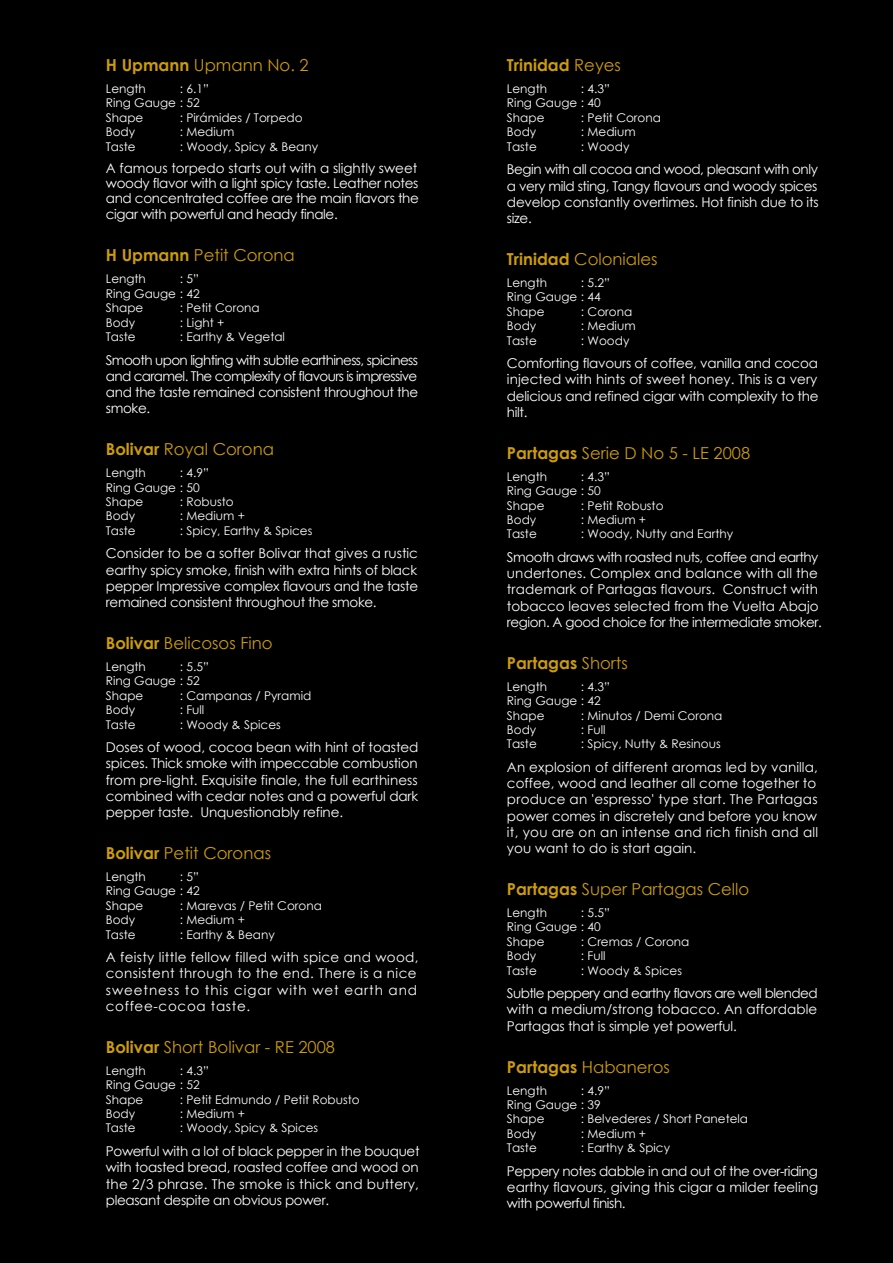
<style>
.page{position:relative;width:893px;height:1263px;background:#000}
.page>*{position:absolute;margin:0;border:0;box-sizing:border-box;transform-origin:0 0}
.t1{font:16.5px "Century Gothic";color:#cc9c0a}
.t2{font:16.5px "Century Gothic";color:#cd9c0b}
.t3{font:700 16.5px "Century Gothic";color:#cc9c0a}
.t4{font:13.5px/16.2px "Century Gothic";letter-spacing:-.01em;color:#fff;text-align:justify}
.t5{font:13.5px/16.2px "Century Gothic";letter-spacing:.01em;color:#fff}
.t6{font:13.5px/16.2px "Century Gothic";letter-spacing:.03em;color:#fff}
.t7{font:12px/14.4px "Century Gothic";color:#fff}
.s1{font-weight:700;color:#cc9c0a}
.s2{font-weight:700}
.s3{font-weight:700;color:#cd9c0b}
.s4{font-weight:400}
</style>
<div class="page">
<p class="t2" style="left:106px;top:54px;width:204px"><span class="s1">H Upmann</span> Upmann No. 2</p>
<p class="t7" style="left:106px;top:81px;width:42px">Length</p>
<p class="t7" style="left:106px;top:81px;width:105px;text-indent:74px">: 6.1”<br>Ring Gauge : 52<br>Shape</p>
<p class="t7" style="left:180px;top:110px;width:124px">: Pirámides / Torpedo</p>
<p class="t7" style="left:106px;top:125px;width:31px">Body</p>
<p class="t7" style="left:180px;top:125px;width:56px">: Medium</p>
<p class="t7" style="left:106px;top:139px;width:31px">Taste</p>
<p class="t7" style="left:180px;top:139px;width:140px">: Woody, Spicy &amp; Beany</p>
<p class="t4" style="left:106px;top:160px;width:315px;line-height:15.5px;text-align:left">A famous torpedo starts out with a slightly sweet woody flavor with a light spicy taste. Leather notes and concentrated coffee are the main flavors the cigar with powerful and heady finale.</p>
<p class="t2" style="left:106px;top:244px;width:190px"><span class="s1">H Upmann</span> Petit Corona</p>
<p class="t7" style="left:106px;top:272px;width:42px">Length</p>
<p class="t7" style="left:106px;top:272px;width:95px;text-align:justify;text-indent:74px">: 5” Ring Gauge : 42<br>Shape</p>
<p class="t7" style="left:180px;top:300px;width:82px">: Petit Corona</p>
<p class="t7" style="left:106px;top:315px;width:31px">Body</p>
<p class="t7" style="left:180px;top:315px;width:46px">: Light +</p>
<p class="t7" style="left:106px;top:329px;width:31px">Taste</p>
<p class="t7" style="left:180px;top:329px;width:107px">: Earthy &amp; Vegetal</p>
<p class="t4" style="left:106px;top:351px;width:314px">Smooth upon lighting with subtle earthiness, spiciness and caramel. The complexity of flavours is impressive and the taste remained consistent throughout the smoke.</p>
<p class="t2" style="left:106px;top:438px;width:170px"><span class="s2">Bolivar</span> Royal Corona</p>
<p class="t7" style="left:106px;top:465px;width:42px">Length</p>
<p class="t7" style="left:106px;top:465px;width:105px;text-indent:74px">: 4.9”<br>Ring Gauge : 50<br>Shape</p>
<p class="t7" style="left:180px;top:494px;width:55px">: Robusto</p>
<p class="t7" style="left:106px;top:509px;width:31px">Body</p>
<p class="t7" style="left:180px;top:509px;width:67px">: Medium +</p>
<p class="t7" style="left:106px;top:523px;width:31px">Taste</p>
<p class="t7" style="left:180px;top:523px;width:134px">: Spicy, Earthy &amp; Spices</p>
<p class="t4" style="left:106px;top:545px;width:314px">Consider to be a softer Bolivar that gives a rustic earthy spicy smoke, finish with extra hints of black pepper Impressive complex flavours and the taste remained consistent throughout the smoke.</p>
<p class="t2" style="left:106px;top:631px;width:168px"><span class="s2">Bolivar</span> Belicosos Fino</p>
<p class="t7" style="left:106px;top:659px;width:42px">Length</p>
<p class="t7" style="left:106px;top:659px;width:105px;text-indent:74px">: 5.5”<br>Ring Gauge : 52<br>Shape</p>
<p class="t7" style="left:180px;top:688px;width:133px">: Campanas / Pyramid</p>
<p class="t7" style="left:106px;top:702px;width:31px">Body</p>
<p class="t7" style="left:180px;top:702px;width:26px">: Full</p>
<p class="t7" style="left:106px;top:717px;width:31px">Taste</p>
<p class="t7" style="left:180px;top:717px;width:103px">: Woody &amp; Spices</p>
<p class="t4" style="left:106px;top:739px;width:314px">Doses of wood, cocoa bean with hint of toasted spices. Thick smoke with impeccable combustion from pre-light. Exquisite finale, the full earthiness combined with cedar notes and a powerful dark pepper taste. Unquestionably refine.</p>
<p class="t2" style="left:106px;top:841px;width:167px"><span class="s2">Bolivar</span> Petit Coronas</p>
<p class="t7" style="left:106px;top:869px;width:42px">Length</p>
<p class="t7" style="left:106px;top:869px;width:95px;text-align:justify;text-indent:74px">: 5” Ring Gauge : 42<br>Shape</p>
<p class="t7" style="left:180px;top:898px;width:144px">: Marevas / Petit Corona</p>
<p class="t7" style="left:106px;top:912px;width:31px">Body</p>
<p class="t7" style="left:180px;top:912px;width:67px">: Medium +</p>
<p class="t7" style="left:106px;top:927px;width:31px">Taste</p>
<p class="t7" style="left:180px;top:927px;width:97px">: Earthy &amp; Beany</p>
<p class="t6" style="left:106px;top:949px;width:314px">A feisty little fellow filled with spice and wood, consistent through to the end. There is a nice sweetness to this cigar with wet earth and coffee-cocoa taste.</p>
<p class="t1" style="left:106px;top:1035px;width:231px"><span class="s3">Bolivar</span> Short Bolivar - RE 2008</p>
<p class="t7" style="left:106px;top:1063px;width:42px">Length</p>
<p class="t7" style="left:106px;top:1063px;width:105px;text-indent:74px">: 4.3”<br>Ring Gauge : 52<br>Shape</p>
<p class="t7" style="left:180px;top:1092px;width:181px">: Petit Edmundo / Petit Robusto</p>
<p class="t7" style="left:106px;top:1106px;width:31px">Body</p>
<p class="t7" style="left:180px;top:1106px;width:67px">: Medium +</p>
<p class="t7" style="left:106px;top:1121px;width:31px">Taste</p>
<p class="t7" style="left:180px;top:1121px;width:140px">: Woody, Spicy &amp; Spices</p>
<p class="t4" style="left:106px;top:1143px;width:315px">Powerful with a lot of black pepper in the bouquet with toasted bread, roasted coffee and wood on the 2/3 phrase. The smoke is thick and buttery, pleasant despite an obvious power.</p>
<p class="t3" style="left:507px;top:53px;width:116px">Trinidad <span class="s4">Reyes</span></p>
<p class="t7" style="left:507px;top:81px;width:42px">Length</p>
<p class="t7" style="left:507px;top:81px;width:105px;text-indent:74px">: 4.3”<br>Ring Gauge : 40<br>Shape</p>
<p class="t7" style="left:581px;top:110px;width:82px">: Petit Corona</p>
<p class="t7" style="left:507px;top:125px;width:31px">Body</p>
<p class="t7" style="left:581px;top:125px;width:56px">: Medium</p>
<p class="t7" style="left:507px;top:139px;width:31px">Taste</p>
<p class="t7" style="left:581px;top:139px;width:50px">: Woody</p>
<p class="t4" style="left:507px;top:161px;width:313px">Begin with all cocoa and wood, pleasant with only a very mild sting, Tangy flavours and woody spices develop constantly overtimes. Hot finish due to its size.</p>
<p class="t1" style="left:507px;top:247px;width:152px"><span class="s2">Trinidad</span> Coloniales</p>
<p class="t7" style="left:507px;top:275px;width:42px">Length</p>
<p class="t7" style="left:507px;top:275px;width:105px;text-indent:74px">: 5.2”<br>Ring Gauge : 44<br>Shape</p>
<p class="t7" style="left:581px;top:304px;width:53px">: Corona</p>
<p class="t7" style="left:507px;top:318px;width:31px">Body</p>
<p class="t7" style="left:581px;top:318px;width:56px">: Medium</p>
<p class="t7" style="left:507px;top:333px;width:31px">Taste</p>
<p class="t7" style="left:581px;top:333px;width:50px">: Woody</p>
<p class="t4" style="left:507px;top:355px;width:313px">Comforting flavours of coffee, vanilla and cocoa injected with hints of sweet honey. This is a very delicious and refined cigar with complexity to the hilt.</p>
<p class="t1" style="left:507px;top:441px;width:245px"><span class="s2">Partagas</span> Serie D No 5 - LE 2008</p>
<p class="t7" style="left:507px;top:469px;width:42px">Length</p>
<p class="t7" style="left:507px;top:469px;width:105px;text-indent:74px">: 4.3”<br>Ring Gauge : 50<br>Shape</p>
<p class="t7" style="left:581px;top:498px;width:84px">: Petit Robusto</p>
<p class="t7" style="left:507px;top:512px;width:31px">Body</p>
<p class="t7" style="left:581px;top:512px;width:67px">: Medium +</p>
<p class="t7" style="left:507px;top:527px;width:31px">Taste</p>
<p class="t7" style="left:581px;top:527px;width:154px">: Woody, Nutty and Earthy</p>
<p class="t4" style="left:507px;top:549px;width:316px;text-align:left">Smooth draws with roasted nuts, coffee and earthy undertones. Complex and balance with all the trademark of Partagas flavours. Construct with tobacco leaves selected from the Vuelta Abajo region. A good choice for the intermediate smoker.</p>
<p class="t3" style="left:507px;top:650px;width:122px">Partagas <span class="s4">Shorts</span></p>
<p class="t7" style="left:507px;top:679px;width:42px">Length</p>
<p class="t7" style="left:507px;top:679px;width:105px;text-indent:74px">: 4.3”<br>Ring Gauge : 42<br>Shape</p>
<p class="t7" style="left:581px;top:708px;width:143px">: Minutos / Demi Corona</p>
<p class="t7" style="left:507px;top:722px;width:31px">Body</p>
<p class="t7" style="left:581px;top:722px;width:26px">: Full</p>
<p class="t7" style="left:507px;top:737px;width:31px">Taste</p>
<p class="t7" style="left:581px;top:737px;width:141px">: Spicy, Nutty &amp; Resinous</p>
<p class="t5" style="left:507px;top:759px;width:313px">An explosion of different aromas led by vanilla, coffee, wood and leather all come together to produce an 'espresso' type start. The Partagas power comes in discretely and before you know it, you are on an intense and rich finish and all you want to do is start again.</p>
<p class="t1" style="left:507px;top:877px;width:244px"><span class="s2">Partagas</span> Super Partagas Cello</p>
<p class="t7" style="left:507px;top:905px;width:42px">Length</p>
<p class="t7" style="left:507px;top:905px;width:105px;text-indent:74px">: 5.5”<br>Ring Gauge : 40<br>Shape</p>
<p class="t7" style="left:581px;top:934px;width:110px">: Cremas / Corona</p>
<p class="t7" style="left:507px;top:948px;width:31px">Body</p>
<p class="t7" style="left:581px;top:948px;width:26px">: Full</p>
<p class="t7" style="left:507px;top:963px;width:31px">Taste</p>
<p class="t7" style="left:581px;top:963px;width:103px">: Woody &amp; Spices</p>
<p class="t4" style="left:507px;top:985px;width:312px">Subtle peppery and earthy flavors are well blended with a medium/strong tobacco. An affordable Partagas that is simple yet powerful.</p>
<p class="t1" style="left:507px;top:1055px;width:164px"><span class="s2">Partagas</span> Habaneros</p>
<p class="t7" style="left:507px;top:1083px;width:42px">Length</p>
<p class="t7" style="left:507px;top:1083px;width:105px;text-indent:74px">: 4.9”<br>Ring Gauge : 39<br>Shape</p>
<p class="t7" style="left:581px;top:1112px;width:169px">: Belvederes / Short Panetela</p>
<p class="t7" style="left:507px;top:1126px;width:31px">Body</p>
<p class="t7" style="left:581px;top:1126px;width:67px">: Medium +</p>
<p class="t7" style="left:507px;top:1140px;width:31px">Taste</p>
<p class="t7" style="left:581px;top:1140px;width:91px">: Earthy &amp; Spicy</p>
<p class="t4" style="left:507px;top:1163px;width:313px">Peppery notes dabble in and out of the over-riding earthy flavours, giving this cigar a milder feeling with powerful finish.</p>
</div>
